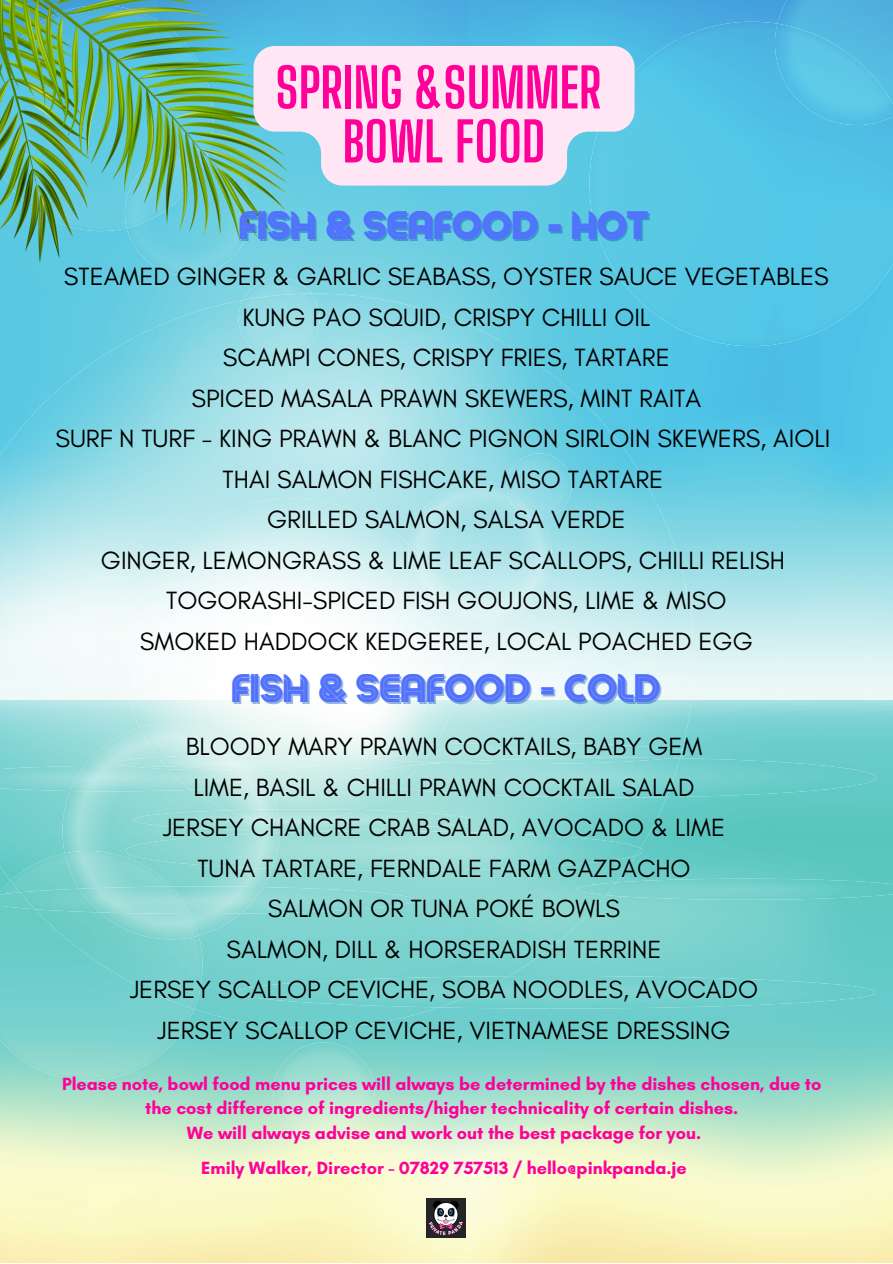
<style>
.page{position:relative;width:893px;height:1264px;background:#fff}
.page>*{position:absolute;margin:0;border:0;box-sizing:border-box;transform-origin:0 0}
.t1{font:700 54px/54px "Big Shoulders Display";color:#f09;text-align:center}
.t2{font:38.85px "Colo Pro";color:#5271ff}
.t3{font:25.35px/40.5px "Glacial Indifference";color:#000;text-align:center}
.t4{font:700 18px/24.8px "Glacial Indifference";color:#f09;text-align:center}
</style>
<div class="page">
<img style="left:656px;top:700px;width:236px;height:562px">
<img style="left:395px;top:1027px;width:105px;height:235px">
<img style="left:343px;top:1067px;width:52px;height:195px">
<img style="left:287px;top:0;width:490px;height:38px">
<img style="left:0;top:262px;width:28px;height:31px">
<div style="left:287px;top:38px;width:302px;height:8px;background:#4fbde4"></div>
<img style="left:287px;top:186px;width:302px;height:4px">
<img style="left:865px;top:346px;width:27px;height:354px">
<div style="left:28px;top:262px;width:105px;height:31px;background:#5ecae1"></div>
<img style="left:239px;top:190px;width:350px;height:103px">
<img style="left:133px;top:276px;width:106px;height:17px">
<img style="left:693px;top:346px;width:172px;height:354px">
<img style="left:243px;top:278px;width:68px;height:15px">
<img style="left:589px;top:22px;width:303px;height:324px">
<img style="left:777px;top:0;width:115px;height:24px">
<img style="left:774px;top:24px;width:118px;height:101px">
<img style="left:680px;top:975px;width:196px;height:33px">
<img style="left:691px;top:758px;width:185px;height:39px">
<img style="left:680px;top:878px;width:212px;height:21px">
<img style="left:0;top:880px;width:194px;height:200px">
<img style="left:0;top:892px;width:11px;height:17px">
<img style="left:194px;top:880px;width:486px;height:147px">
<img style="left:279px;top:887px;width:135px;height:26px">
<div style="left:236px;top:976px;width:272px;height:31px;background:#75d0cd"></div>
<img style="left:0;top:700px;width:691px;height:180px">
<img style="left:0;top:293px;width:693px;height:407px">
<img style="left:238px;top:293px;width:81px;height:66px">
<img style="left:0;top:766px;width:62px;height:25px">
<img style="left:576px;top:882px;width:40px;height:13px">
<img style="left:454px;top:743px;width:228px;height:19px">
<img style="left:454px;top:757px;width:217px;height:7px">
<img style="left:11px;top:853px;width:191px;height:156px">
<img style="left:20px;top:888px;width:42px;height:24px">
<img style="left:273px;top:1042px;width:101px;height:101px;border-radius:50%">
<img style="left:506px;top:453px;width:65px;height:65px">
<img style="left:62px;top:727px;width:217px;height:208px">
<img style="left:125px;top:832px;width:154px;height:37px">
<img style="left:199px;top:886px;width:64px;height:27px">
<img style="left:70px;top:765px;width:60px;height:26px">
<img style="left:119px;top:757px;width:11px;height:9px">
<img style="left:65px;top:851px;width:134px;height:88px">
<img style="left:79px;top:886px;width:111px;height:27px">
<img style="left:409px;top:481px;width:142px;height:144px">
<img style="left:506px;top:487px;width:36px;height:31px">
<img style="left:127px;top:262px;width:124px;height:14px">
<img style="left:130px;top:700px;width:324px;height:110px">
<img style="left:125px;top:499px;width:334px;height:201px">
<img style="left:358px;top:768px;width:62px;height:20px">
<img style="left:277px;top:773px;width:2px;height:10px">
<img style="left:277px;top:755px;width:47px;height:14px">
<img style="left:279px;top:809px;width:78px;height:13px">
<img style="left:424px;top:744px;width:11px;height:18px">
<img style="left:139px;top:722px;width:138px;height:88px">
<img style="left:168px;top:769px;width:100px;height:20px">
<img style="left:158px;top:755px;width:102px;height:15px">
<img style="left:165px;top:766px;width:72px;height:4px">
<img style="left:228px;top:809px;width:51px;height:13px">
<img style="left:408px;top:544px;width:46px;height:76px">
<img style="left:292px;top:640px;width:132px;height:128px">
<img style="left:351px;top:745px;width:58px;height:15px">
<img style="left:426px;top:1198px;width:40px;height:39px">
<img style="left:0;top:0;width:287px;height:262px">
<svg style="left:253px;top:46px;width:381px;height:140px;background:#e7e1f0"></svg>
<h1 class="t1" style="left:275px;top:61px;width:328px">SPRING &amp;SUMMER<br>BOWL FOOD</h1>
<h2 class="t2" style="left:239px;top:204px;width:411px">FISH &amp; SEAFOOD - HOT</h2>
<p class="t3" style="left:55px;top:256px;width:776px">STEAMED GINGER &amp; GARLIC SEABASS, OYSTER SAUCE VEGETABLES KUNG PAO SQUID, CRISPY CHILLI OIL<br>SCAMPI CONES, CRISPY FRIES, TARTARE<br>SPICED MASALA PRAWN SKEWERS, MINT RAITA<br>SURF N TURF - KING PRAWN &amp; BLANC PIGNON SIRLOIN SKEWERS, AIOLI THAI SALMON FISHCAKE, MISO TARTARE<br>GRILLED SALMON, SALSA VERDE<br>GINGER, LEMONGRASS &amp; LIME LEAF SCALLOPS, CHILLI RELISH TOGORASHI-SPICED FISH GOUJONS, LIME &amp; MISO<br>SMOKED HADDOCK KEDGEREE, LOCAL POACHED EGG</p>
<h2 class="t2" style="left:232px;top:667px;width:430px">FISH &amp; SEAFOOD - COLD</h2>
<p class="t3" style="left:130px;top:726px;width:629px">BLOODY MARY PRAWN COCKTAILS, BABY GEM<br>LIME, BASIL &amp; CHILLI PRAWN COCKTAIL SALAD<br>JERSEY CHANCRE CRAB SALAD, AVOCADO &amp; LIME<br>TUNA TARTARE, FERNDALE FARM GAZPACHO<br>SALMON OR TUNA POKÉ BOWLS<br>SALMON, DILL &amp; HORSERADISH TERRINE<br>JERSEY SCALLOP CEVICHE, SOBA NOODLES, AVOCADO JERSEY SCALLOP CEVICHE, VIETNAMESE DRESSING</p>
<p class="t4" style="left:62px;top:1070px;width:761px">Please note, bowl food menu prices will always be determined by the dishes chosen, due to the cost difference of ingredients/higher technicality of certain dishes.<br>We will always advise and work out the best package for you.</p>
<p class="t4" style="left:201px;top:1155px;width:487px">Emily Walker, Director - 07829 757513 / hello@pinkpanda.je</p>
</div>
